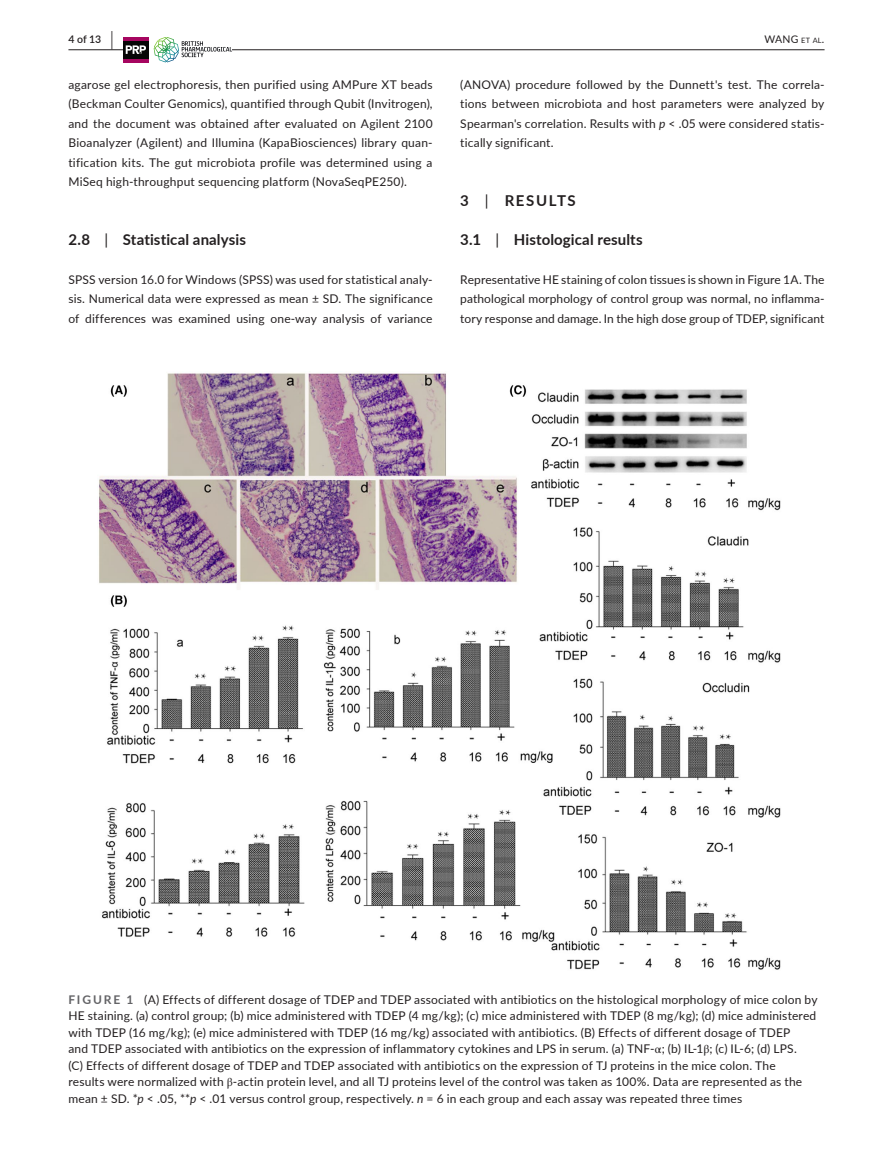
<style>
.page{position:relative;width:893px;height:1174px;background:#fff}
.page>*{position:absolute;margin:0;border:0;box-sizing:border-box;transform-origin:0 0}
.t1{font:700 15px "Lato";letter-spacing:.01em;color:#231f20}
.t2{font:700 15px "Lato";letter-spacing:.105em;color:#231f20}
.t3{font:12px/19.5px "Lato";letter-spacing:.015em;color:#231f20;text-align:justify}
.t4{font:10.5px "Lato";color:#231f20}
.t5{font:600 10.5px "Lato";color:#231f20}
.s1{font-size:19.5px}
.s2{font-size:7.35px}
.s3{font-style:italic}
.s4{font-weight:400}
.s5{font-weight:700;color:#636366}
.s6{font-family:"STIX"}
</style>
<div class="page">
<hr style="left:68px;top:49px;width:756px;height:1px;background:#231f20">
<div style="left:123px;top:37px;width:109px;height:25px;background:#fff"></div>
<div style="left:123px;top:37px;width:26px;height:25px;background:#070606"></div>
<hr style="left:123px;top:37px;width:26px;height:3px;background:#a60660">
<hr style="left:123px;top:59px;width:26px;height:3px;background:#a60660">
<svg style="left:126px;top:45px;width:20px;height:9px"></svg>
<svg style="left:154px;top:37px;width:78px;height:25px"></svg>
<img style="left:99px;top:371px;width:682px;height:599px">
<p class="t5" style="left:68px;top:31px;width:46px">4 of 13 <span class="s1">|</span></p>
<p class="t4" style="left:764px;top:31px;width:61px">WANG <span class="s2">et al</span>.</p>
<p class="t3" style="left:68px;top:74px;width:366px">agarose gel electrophoresis, then purified using AMPure XT beads (Beckman Coulter Genomics), quantified through Qubit (Invitrogen), and the document was obtained after evaluated on Agilent 2100<br>Bioanalyzer (Agilent) and Illumina (KapaBiosciences) library quan&shy;tification kits. The gut microbiota profile was determined using a MiSeq high-throughput sequencing platform (NovaSeqPE250).</p>
<p class="t3" style="left:460px;top:74px;width:366px">(ANOVA) procedure followed by the Dunnett's test. The correla&shy;tions between microbiota and host parameters were analyzed by Spearman's correlation. Results with <span class="s3">p</span> &lt; .05 were considered statis&shy;tically significant.</p>
<p class="t1" style="left:68px;top:228px;width:179px">2.8 <span class="s4">|</span> Statistical analysis</p>
<p class="t3" style="left:68px;top:269px;width:366px">SPSS version 16.0 for Windows (SPSS) was used for statistical analy&shy;sis. Numerical data were expressed as mean ± SD. The significance of differences was examined using one-way analysis of variance</p>
<p class="t2" style="left:460px;top:189px;width:117px">3 <span class="s4">|</span> RESULTS</p>
<p class="t1" style="left:460px;top:228px;width:184px">3.1 <span class="s4">|</span> Histological results</p>
<p class="t3" style="left:460px;top:269px;width:366px">Representative HE staining of colon tissues is shown in Figure 1A. The pathological morphology of control group was normal, no inflamma&shy;tory response and damage. In the high dose group of TDEP, significant</p>
<p class="t3" style="left:68px;top:990px;width:751px;line-height:16.5px;text-align:left"><span class="s5">FIGURE 1</span> (A) Effects of different dosage of TDEP and TDEP associated with antibiotics on the histological morphology of mice colon by HE staining. (a) control group; (b) mice administered with TDEP (4 mg/kg); (c) mice administered with TDEP (8 mg/kg); (d) mice administered with TDEP (16 mg/kg); (e) mice administered with TDEP (16 mg/kg) associated with antibiotics. (B) Effects of different dosage of TDEP<br>and TDEP associated with antibiotics on the expression of inflammatory cytokines and LPS in serum. (a) TNF-<span class="s6">α</span>; (b) IL-1<span class="s6">β</span>; (c) IL-6; (d) LPS.<br>(C) Effects of different dosage of TDEP and TDEP associated with antibiotics on the expression of TJ proteins in the mice colon. The<br>results were normalized with <span class="s6">β</span>-actin protein level, and all TJ proteins level of the control was taken as 100%. Data are represented as the mean ± SD. *<span class="s3">p</span> &lt; .05, **<span class="s3">p</span> &lt; .01 versus control group, respectively. <span class="s3">n</span> = 6 in each group and each assay was repeated three times</p>
</div>
